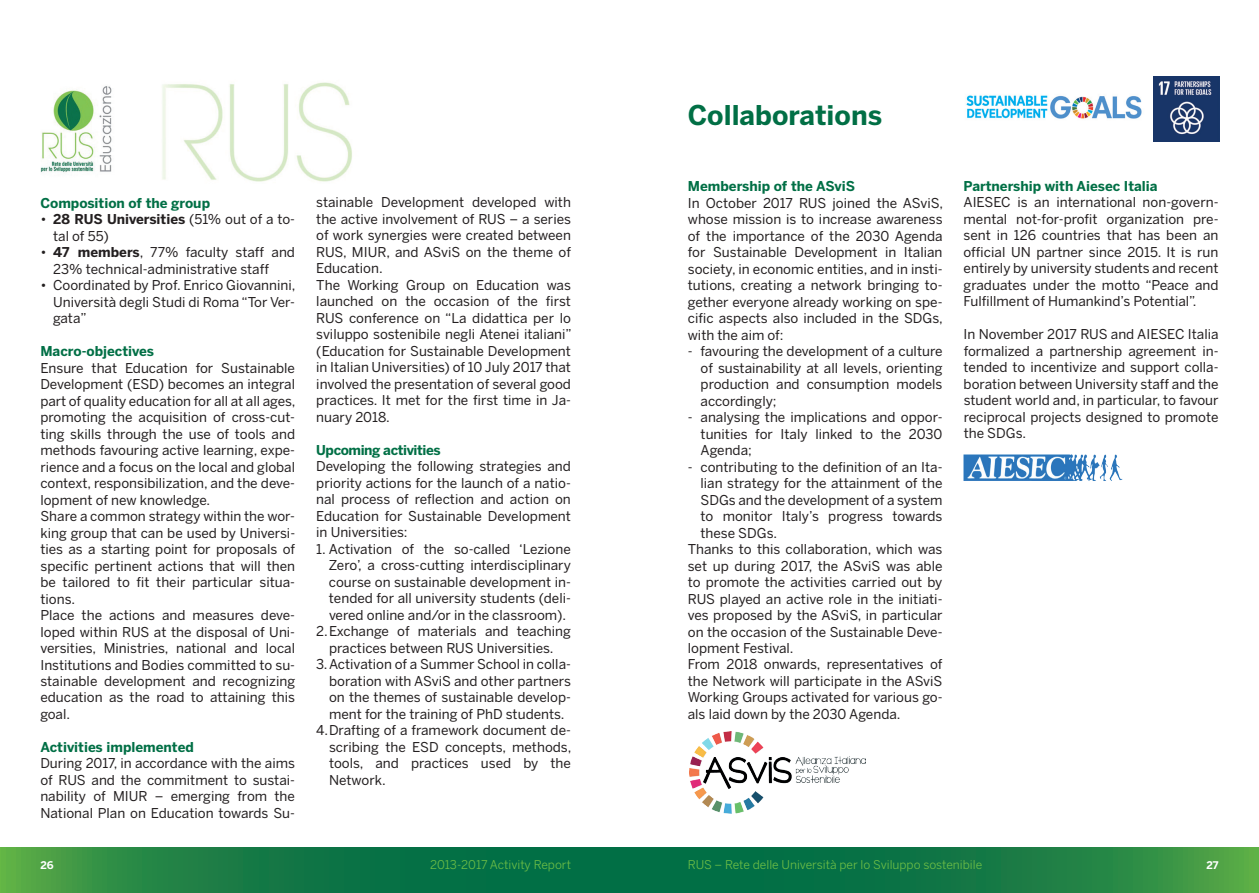
<style>
.page{position:relative;width:1259px;height:893px;background:#fff}
.page>*{position:absolute;margin:0;border:0;box-sizing:border-box;transform-origin:0 0}
.t1{font:700 27px "Benton Sans";color:#016f45}
.t2{font:13.5px/16.5px "Benton Sans";color:#231f20;text-align:justify}
.t3{font:700 13.5px "Benton Sans";color:#016f45}
.t4{font:700 13.5px "Benton Sans";letter-spacing:-.03em;color:#016f45}
.t5{font:12px "Benton Sans";color:#6cbd45}
.t6{font:700 10.5px "Benton Sans";color:#fff}
.s1{font-weight:700}
</style>
<div class="page">
<svg style="left:0;top:847px;width:1259px;height:46px;background:#187d45"></svg>
<img style="left:40px;top:82px;width:312px;height:100px">
<img style="left:966px;top:95px;width:176px;height:24px">
<img style="left:1153px;top:76px;width:66px;height:66px">
<img style="left:689px;top:731px;width:176px;height:83px">
<img style="left:964px;top:454px;width:159px;height:27px">
<p class="t3" style="left:40px;top:195px;width:171px">Composition of the group</p>
<p class="t2" style="left:53px;top:211px;width:243px;text-indent:-13px">• <span class="s1">28 RUS Universities</span> (51% out of a to&shy;tal of 55)</p>
<p class="t2" style="left:53px;top:244px;width:243px;text-indent:-13px">• <span class="s1">47 members</span>, 77% faculty staff and<br>23% technical-administrative staff</p>
<p class="t2" style="left:53px;top:277px;width:244px;text-indent:-13px">• Coordinated by Prof. Enrico Giovannini, Università degli Studi di Roma “Tor Ver&shy;gata”</p>
<p class="t3" style="left:40px;top:343px;width:115px">Macro-objectives</p>
<p class="t2" style="left:40px;top:359px;width:257px;text-align:left">Ensure that Education for Sustainable Development (ESD) becomes an integral part of quality education for all at all ages, promoting the acquisition of cross-cut&shy;ting skills through the use of tools and methods favouring active learning, expe&shy;rience and a focus on the local and global context, responsibilization, and the deve&shy;lopment of new knowledge.<br>Share a common strategy within the wor&shy;king group that can be used by Universi&shy;ties as a starting point for proposals of specific pertinent actions that will then be tailored to fit their particular situa&shy;tions.<br>Place the actions and measures deve&shy;loped within RUS at the disposal of Uni&shy;versities, Ministries, national and local Institutions and Bodies committed to su&shy;stainable development and recognizing education as the road to attaining this goal.</p>
<p class="t3" style="left:40px;top:739px;width:155px">Activities implemented</p>
<p class="t2" style="left:40px;top:755px;width:256px">During 2017, in accordance with the aims of RUS and the commitment to sustai&shy;nability of MIUR – emerging from the National Plan on Education towards Su-</p>
<p class="t2" style="left:316px;top:194px;width:257px;text-align:left">stainable Development developed with the active involvement of RUS – a series of work synergies were created between RUS, MIUR, and ASviS on the theme of Education.<br>The Working Group on Education was launched on the occasion of the first RUS conference on “La didattica per lo sviluppo sostenibile negli Atenei italiani” (Education for Sustainable Development in Italian Universities) of 10 July 2017 that involved the presentation of several good practices. It met for the first time in Ja&shy;nuary 2018.</p>
<p class="t4" style="left:316px;top:442px;width:126px">Upcoming activities</p>
<p class="t2" style="left:316px;top:458px;width:256px">Developing the following strategies and priority actions for the launch of a natio&shy;nal process of reflection and action on Education for Sustainable Development in Universities:</p>
<p class="t2" style="left:329px;top:541px;width:243px;text-indent:-13px">1. Activation of the so-called ‘Lezione Zero’, a cross-cutting interdisciplinary course on sustainable development in&shy;tended for all university students (deli&shy;vered online and/or in the classroom).</p>
<p class="t2" style="left:316px;top:623px;width:256px;text-align:center">2. Exchange of materials and teaching practices between RUS Universities.</p>
<p class="t2" style="left:329px;top:656px;width:243px;text-indent:-13px">3. Activation of a Summer School in colla&shy;boration with ASviS and other partners on the themes of sustainable develop&shy;ment for the training of PhD students.</p>
<p class="t2" style="left:329px;top:722px;width:244px;text-indent:-13px">4. Drafting of a framework document de&shy;scribing the ESD concepts, methods, tools, and practices used by the Network.</p>
<h1 class="t1" style="left:688px;top:99px;width:196px">Collaborations</h1>
<p class="t3" style="left:688px;top:178px;width:169px">Membership of the ASviS</p>
<p class="t2" style="left:688px;top:194px;width:257px">In October 2017 RUS joined the ASviS, whose mission is to increase awareness of the importance of the 2030 Agenda for Sustainable Development in Italian society, in economic entities, and in insti&shy;tutions, creating a network bringing to&shy;gether everyone already working on spe&shy;cific aspects also included in the SDGs, with the aim of:</p>
<p class="t2" style="left:700px;top:343px;width:243px;text-indent:-13px">- favouring the development of a culture of sustainability at all levels, orienting production and consumption models accordingly;</p>
<p class="t2" style="left:700px;top:409px;width:243px;text-indent:-13px">- analysing the implications and oppor&shy;tunities for Italy linked to the 2030<br>Agenda;</p>
<p class="t2" style="left:688px;top:458px;width:256px">- contributing to the definition of an Ita-</p>
<p class="t2" style="left:700px;top:475px;width:243px">lian strategy for the attainment of the</p>
<p class="t2" style="left:700px;top:491px;width:243px">SDGs and the development of a system</p>
<p class="t2" style="left:700px;top:508px;width:243px">to monitor Italy’s progress towards</p>
<p class="t2" style="left:700px;top:524px;width:78px">these SDGs.</p>
<p class="t2" style="left:688px;top:541px;width:256px">Thanks to this collaboration, which was</p>
<p class="t2" style="left:688px;top:557px;width:256px">set up during 2017, the ASviS was able</p>
<p class="t2" style="left:688px;top:574px;width:256px">to promote the activities carried out by</p>
<p class="t2" style="left:688px;top:590px;width:256px">RUS played an active role in the initiati-</p>
<p class="t2" style="left:688px;top:607px;width:256px">ves proposed by the ASviS, in particular</p>
<p class="t2" style="left:688px;top:623px;width:256px">on the occasion of the Sustainable Deve-</p>
<p class="t2" style="left:688px;top:640px;width:107px">lopment Festival.</p>
<p class="t2" style="left:688px;top:656px;width:256px">From 2018 onwards, representatives of</p>
<p class="t2" style="left:688px;top:673px;width:256px">the Network will participate in the ASviS</p>
<p class="t2" style="left:688px;top:689px;width:256px">Working Groups activated for various go-</p>
<p class="t2" style="left:688px;top:706px;width:214px">als laid down by the 2030 Agenda.</p>
<p class="t3" style="left:963px;top:178px;width:196px">Partnership with Aiesec Italia</p>
<p class="t2" style="left:963px;top:194px;width:256px">AIESEC is an international non-govern&shy;mental not-for-profit organization pre&shy;sent in 126 countries that has been an official UN partner since 2015. It is run entirely by university students and recent graduates under the motto “Peace and Fulfillment of Humankind’s Potential”.</p>
<p class="t2" style="left:963px;top:326px;width:256px">In November 2017 RUS and AIESEC Italia formalized a partnership agreement in&shy;tended to incentivize and support colla&shy;boration between University staff and the student world and, in particular, to favour reciprocal projects designed to promote the SDGs.</p>
<p class="t6" style="left:40px;top:859px;width:15px">26</p>
<p class="t5" style="left:430px;top:858px;width:142px">2013-2017 Activity Report</p>
<p class="t5" style="left:688px;top:858px;width:296px">RUS – Rete delle Università per lo Sviluppo sostenibile</p>
<p class="t6" style="left:1206px;top:859px;width:14px">27</p>
</div>
